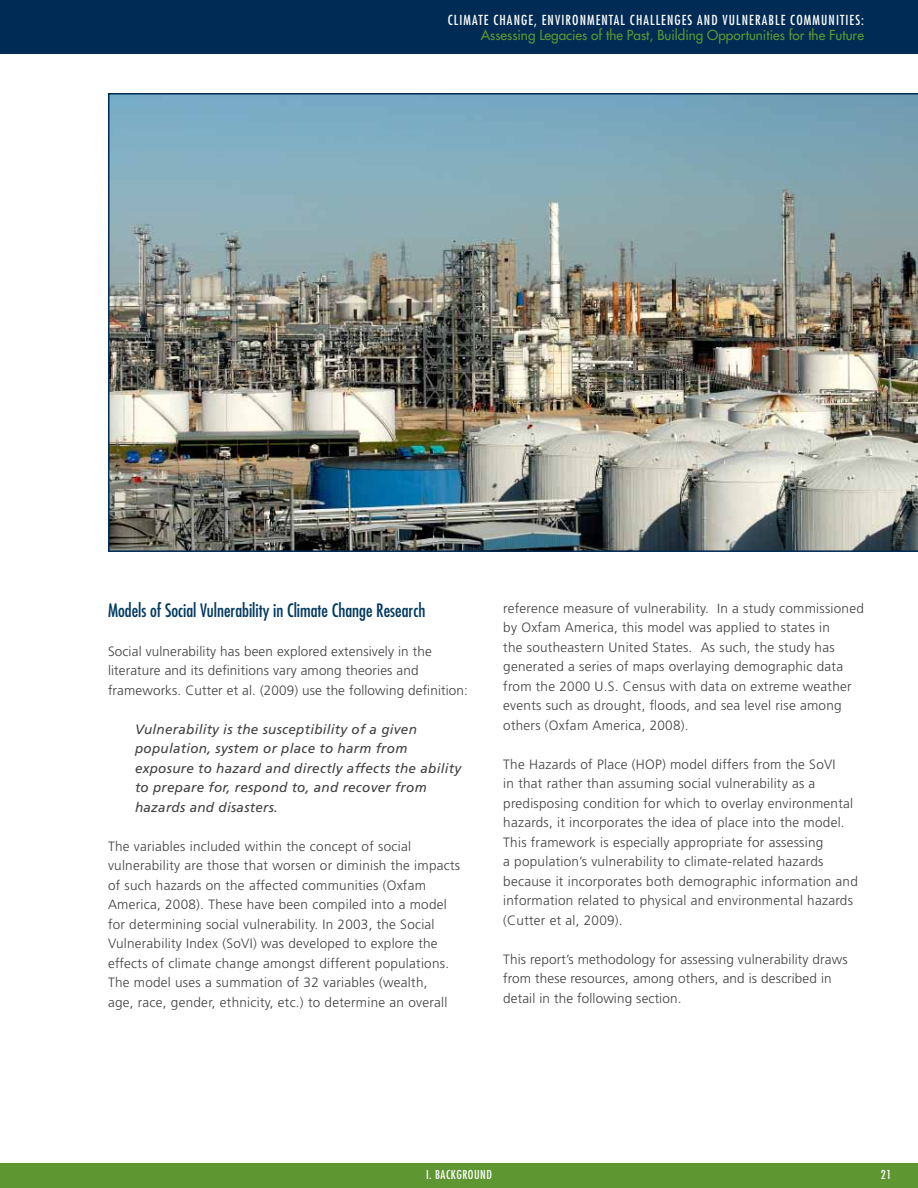
<style>
.page{position:relative;width:918px;height:1188px;background:#fff}
.page>*{position:absolute;margin:0;border:0;box-sizing:border-box;transform-origin:0 0}
.t1{font:condensed 18px "Futura";color:#003961}
.t2{font:300 13.5px/19.5px "Frutiger";letter-spacing:.02em;color:#414042}
.t3{font:italic 13.5px/19.5px "Frutiger";letter-spacing:.02em;color:#414042}
.t4{font:condensed 13.5px "Futura";letter-spacing:.08em;color:#fff}
.t5{font:13.5px "Futura";color:#5e9732}
.t6{font:condensed 12px "Futura";color:#fff}
</style>
<div class="page">
<div style="left:0;top:0;width:918px;height:54px;background:#002b54"></div>
<div style="left:0;top:1163px;width:918px;height:25px;background:#5e9732"></div>
<img style="left:108px;top:93px;width:810px;height:459px">
<p class="t4" style="left:448px;top:12px;width:418px">CLIMATE CHANGE, ENVIRONMENTAL CHALLENGES AND VULNERABLE COMMUNITIES:</p>
<p class="t5" style="left:481px;top:26px;width:385px">Assessing Legacies of the Past, Building Opportunities for the Future</p>
<h1 class="t1" style="left:108px;top:599px;width:319px">MODELS OF SOCIAL VULNERABILITY IN CLIMATE CHANGE RESEARCH</h1>
<p class="t2" style="left:108px;top:642px;width:361px">Social vulnerability has been explored extensively in the literature and its definitions vary among theories and frameworks. Cutter et al. (2009) use the following definition:</p>
<p class="t3" style="left:135px;top:719px;width:328px">Vulnerability is the susceptibility of a given population, system or place to harm from exposure to hazard and directly affects the ability to prepare for, respond to, and recover from hazards and disasters.</p>
<p class="t2" style="left:108px;top:837px;width:354px">The variables included within the concept of social vulnerability are those that worsen or diminish the impacts of such hazards on the affected communities (Oxfam America, 2008). These have been compiled into a model for determining social vulnerability. In 2003, the Social Vulnerability Index (SoVI) was developed to explore the effects of climate change amongst different populations.<br>The model uses a summation of 32 variables (wealth,<br>age, race, gender, ethnicity, etc.) to determine an overall</p>
<p class="t2" style="left:503px;top:598px;width:362px">reference measure of vulnerability. In a study commissioned by Oxfam America, this model was applied to states in<br>the southeastern United States. As such, the study has generated a series of maps overlaying demographic data from the 2000 U.S. Census with data on extreme weather events such as drought, floods, and sea level rise among others (Oxfam America, 2008).</p>
<p class="t2" style="left:503px;top:754px;width:356px">The Hazards of Place (HOP) model differs from the SoVI<br>in that rather than assuming social vulnerability as a predisposing condition for which to overlay environmental hazards, it incorporates the idea of place into the model.<br>This framework is especially appropriate for assessing<br>a population’s vulnerability to climate-related hazards because it incorporates both demographic information and information related to physical and environmental hazards (Cutter et al, 2009).</p>
<p class="t2" style="left:503px;top:949px;width:346px">This report’s methodology for assessing vulnerability draws from these resources, among others, and is described in detail in the following section.</p>
<p class="t6" style="left:426px;top:1168px;width:32px">I. BACKGROUND</p>
<p class="t6" style="left:881px;top:1168px;width:12px">21</p>
</div>
